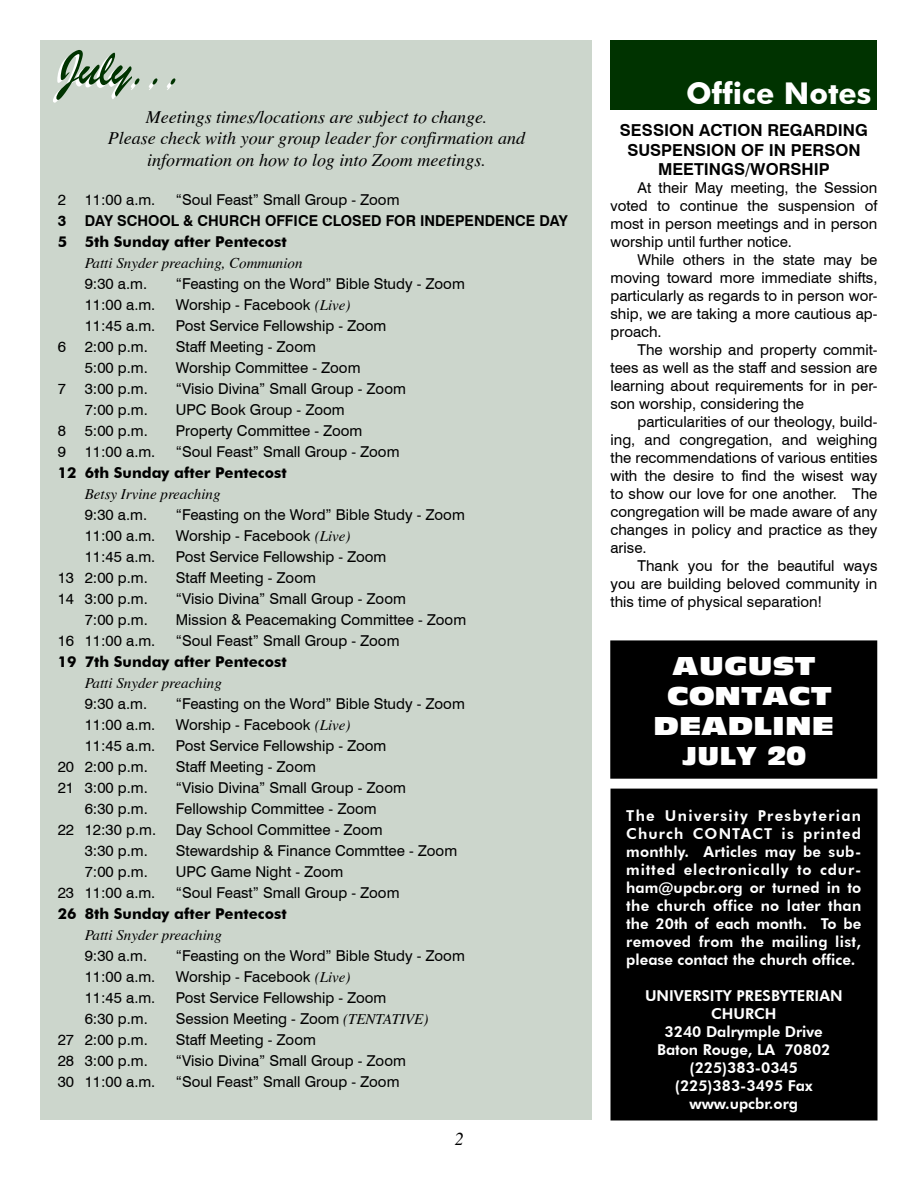
<style>
.page{position:relative;width:918px;height:1188px;background:#fff}
.page>*{position:absolute;margin:0;border:0;box-sizing:border-box;transform-origin:0 0}
.t1{font:54px "Brush Script";color:#030}
.t2{font:54px "Brush Script";color:#fff}
.t3{font:700 30px "Futura BT";color:#fff}
.t4{font:24px/30px "Antique Olive Compact";color:#fff;text-align:center;scale:1.25 1}
.t5{font:italic 18px/21.6px "Times";color:#000;text-align:center}
.t6{font:700 16.5px/19.8px "Swiss 721 BT";color:#000;text-align:center}
.t7{font:15px/18px "Swiss 721 BT";color:#000;text-align:justify}
.t8{font:800 15px/18px "Futura BT";color:#fff;text-align:justify}
.t9{font:700 15px "Futura BT";color:#000}
.t10{font:italic 15px "Times";color:#000}
.t11{font:700 15px "Swiss 721 BT";color:#000}
.s1{font-family:"Times";font-style:italic}
</style>
<div class="page">
<div style="left:40px;top:40px;width:552px;height:1080px;background:#ccd6cc"></div>
<div style="left:610px;top:40px;width:268px;height:70px;background:#030"></div>
<div style="left:613px;top:643px;width:261px;height:133px;background:#000"></div>
<div style="left:610px;top:640px;width:267px;height:139px;border:6px solid #000"></div>
<div style="left:611px;top:789px;width:266px;height:331px;background:#000"></div>
<div style="left:610px;top:789px;width:268px;height:331px;border:2px solid #000"></div>
<h1 class="t1" style="left:59px;top:35px;width:128px">July...</h1>
<p class="t5" style="left:108px;top:106px;width:419px">Meetings times/locations are subject to change.<br>Please check with your group leader for confirmation and information on how to log into Zoom meetings.</p>
<p class="t7" style="left:58px;top:190px;width:10px">2</p>
<p class="t7" style="left:85px;top:190px;width:72px">11:00 a.m.</p>
<p class="t7" style="left:176px;top:190px;width:225px">“Soul Feast” Small Group - Zoom</p>
<p class="t11" style="left:58px;top:211px;width:512px">3 DAY SCHOOL &amp; CHURCH OFFICE CLOSED FOR INDEPENDENCE DAY</p>
<p class="t9" style="left:58px;top:232px;width:231px">5 5th Sunday after Pentecost</p>
<p class="t10" style="left:85px;top:255px;width:219px">Patti Snyder preaching, Communion</p>
<p class="t7" style="left:85px;top:274px;width:64px">9:30 a.m.</p>
<p class="t7" style="left:176px;top:274px;width:291px">“Feasting on the Word” Bible Study - Zoom</p>
<p class="t7" style="left:85px;top:295px;width:72px">11:00 a.m.</p>
<p class="t7" style="left:176px;top:295px;width:176px">Worship - Facebook <span class="s1">(Live)</span></p>
<p class="t7" style="left:85px;top:316px;width:72px">11:45 a.m.</p>
<p class="t7" style="left:176px;top:316px;width:212px">Post Service Fellowship - Zoom</p>
<p class="t7" style="left:58px;top:337px;width:10px">6</p>
<p class="t7" style="left:85px;top:337px;width:65px">2:00 p.m.</p>
<p class="t7" style="left:176px;top:337px;width:142px">Staff Meeting - Zoom</p>
<p class="t7" style="left:85px;top:358px;width:65px">5:00 p.m.</p>
<p class="t7" style="left:176px;top:358px;width:186px">Worship Committee - Zoom</p>
<p class="t7" style="left:58px;top:379px;width:10px">7</p>
<p class="t7" style="left:85px;top:379px;width:65px">3:00 p.m.</p>
<p class="t7" style="left:176px;top:379px;width:232px">“Visio Divina” Small Group - Zoom</p>
<p class="t7" style="left:85px;top:400px;width:65px">7:00 p.m.</p>
<p class="t7" style="left:176px;top:400px;width:170px">UPC Book Group - Zoom</p>
<p class="t7" style="left:58px;top:421px;width:10px">8</p>
<p class="t7" style="left:85px;top:421px;width:65px">5:00 p.m.</p>
<p class="t7" style="left:176px;top:421px;width:188px">Property Committee - Zoom</p>
<p class="t7" style="left:58px;top:442px;width:10px">9</p>
<p class="t7" style="left:85px;top:442px;width:72px">11:00 a.m.</p>
<p class="t7" style="left:176px;top:442px;width:225px">“Soul Feast” Small Group - Zoom</p>
<p class="t9" style="left:58px;top:463px;width:231px">12 6th Sunday after Pentecost</p>
<p class="t10" style="left:85px;top:486px;width:137px">Betsy Irvine preaching</p>
<p class="t7" style="left:85px;top:505px;width:64px">9:30 a.m.</p>
<p class="t7" style="left:176px;top:505px;width:291px">“Feasting on the Word” Bible Study - Zoom</p>
<p class="t7" style="left:85px;top:526px;width:72px">11:00 a.m.</p>
<p class="t7" style="left:176px;top:526px;width:176px">Worship - Facebook <span class="s1">(Live)</span></p>
<p class="t7" style="left:85px;top:547px;width:72px">11:45 a.m.</p>
<p class="t7" style="left:176px;top:547px;width:212px">Post Service Fellowship - Zoom</p>
<p class="t7" style="left:58px;top:568px;width:92px">13 2:00 p.m.</p>
<p class="t7" style="left:176px;top:568px;width:142px">Staff Meeting - Zoom</p>
<p class="t7" style="left:58px;top:589px;width:92px">14 3:00 p.m.</p>
<p class="t7" style="left:176px;top:589px;width:232px">“Visio Divina” Small Group - Zoom</p>
<p class="t7" style="left:85px;top:610px;width:65px">7:00 p.m.</p>
<p class="t7" style="left:176px;top:610px;width:292px">Mission &amp; Peacemaking Committee - Zoom</p>
<p class="t7" style="left:58px;top:631px;width:99px">16 11:00 a.m.</p>
<p class="t7" style="left:176px;top:631px;width:225px">“Soul Feast” Small Group - Zoom</p>
<p class="t9" style="left:58px;top:652px;width:231px">19 7th Sunday after Pentecost</p>
<p class="t10" style="left:85px;top:675px;width:139px">Patti Snyder preaching</p>
<p class="t7" style="left:85px;top:694px;width:64px">9:30 a.m.</p>
<p class="t7" style="left:176px;top:694px;width:291px">“Feasting on the Word” Bible Study - Zoom</p>
<p class="t7" style="left:85px;top:715px;width:72px">11:00 a.m.</p>
<p class="t7" style="left:176px;top:715px;width:176px">Worship - Facebook <span class="s1">(Live)</span></p>
<p class="t7" style="left:85px;top:736px;width:72px">11:45 a.m.</p>
<p class="t7" style="left:176px;top:736px;width:212px">Post Service Fellowship - Zoom</p>
<p class="t7" style="left:58px;top:757px;width:92px">20 2:00 p.m.</p>
<p class="t7" style="left:176px;top:757px;width:142px">Staff Meeting - Zoom</p>
<p class="t7" style="left:58px;top:778px;width:92px">21 3:00 p.m.</p>
<p class="t7" style="left:176px;top:778px;width:232px">“Visio Divina” Small Group - Zoom</p>
<p class="t7" style="left:85px;top:799px;width:65px">6:30 p.m.</p>
<p class="t7" style="left:176px;top:799px;width:202px">Fellowship Committee - Zoom</p>
<p class="t7" style="left:58px;top:820px;width:100px">22 12:30 p.m.</p>
<p class="t7" style="left:176px;top:820px;width:208px">Day School Committee - Zoom</p>
<p class="t7" style="left:85px;top:841px;width:65px">3:30 p.m.</p>
<p class="t7" style="left:176px;top:841px;width:283px">Stewardship &amp; Finance Commttee - Zoom</p>
<p class="t7" style="left:85px;top:862px;width:65px">7:00 p.m.</p>
<p class="t7" style="left:176px;top:862px;width:169px">UPC Game Night - Zoom</p>
<p class="t7" style="left:58px;top:883px;width:99px">23 11:00 a.m.</p>
<p class="t7" style="left:176px;top:883px;width:225px">“Soul Feast” Small Group - Zoom</p>
<p class="t9" style="left:58px;top:904px;width:231px">26 8th Sunday after Pentecost</p>
<p class="t10" style="left:85px;top:927px;width:139px">Patti Snyder preaching</p>
<p class="t7" style="left:85px;top:946px;width:64px">9:30 a.m.</p>
<p class="t7" style="left:176px;top:946px;width:291px">“Feasting on the Word” Bible Study - Zoom</p>
<p class="t7" style="left:85px;top:967px;width:72px">11:00 a.m.</p>
<p class="t7" style="left:176px;top:967px;width:176px">Worship - Facebook <span class="s1">(Live)</span></p>
<p class="t7" style="left:85px;top:988px;width:72px">11:45 a.m.</p>
<p class="t7" style="left:176px;top:988px;width:212px">Post Service Fellowship - Zoom</p>
<p class="t7" style="left:85px;top:1009px;width:65px">6:30 p.m.</p>
<p class="t7" style="left:176px;top:1009px;width:254px">Session Meeting - Zoom <span class="s1">(TENTATIVE)</span></p>
<p class="t7" style="left:58px;top:1030px;width:92px">27 2:00 p.m.</p>
<p class="t7" style="left:176px;top:1030px;width:142px">Staff Meeting - Zoom</p>
<p class="t7" style="left:58px;top:1051px;width:92px">28 3:00 p.m.</p>
<p class="t7" style="left:176px;top:1051px;width:232px">“Visio Divina” Small Group - Zoom</p>
<p class="t7" style="left:58px;top:1072px;width:99px">30 11:00 a.m.</p>
<p class="t7" style="left:176px;top:1072px;width:225px">“Soul Feast” Small Group - Zoom</p>
<h1 class="t2" style="left:127px;top:38px;width:55px">,,,</h1>
<p class="t5" style="left:455px;top:1128px;width:10px">2</p>
<h2 class="t3" style="left:686px;top:75px;width:187px">Office Notes</h2>
<p class="t6" style="left:620px;top:120px;width:250px">SESSION ACTION REGARDING<br>SUSPENSION OF IN PERSON<br>MEETINGS/WORSHIP</p>
<p class="t7" style="left:610px;top:179px;width:269px;text-indent:27px">At their May meeting, the Session voted to continue the suspension of most in person meetings and in person worship until further notice.</p>
<p class="t7" style="left:610px;top:251px;width:269px;text-indent:27px">While others in the state may be moving toward more immediate shifts, particularly as regards to in person wor&shy;ship, we are taking a more cautious ap&shy;proach.</p>
<p class="t7" style="left:610px;top:341px;width:268px;text-indent:27px">The worship and property commit&shy;tees as well as the staff and session are learning about requirements for in per&shy;son worship, considering the</p>
<p class="t7" style="left:610px;top:413px;width:269px;text-indent:27px">particularities of our theology, build&shy;ing, and congregation, and weighing the recommendations of various entities with the desire to find the wisest way to show our love for one another. The congregation will be made aware of any changes in policy and practice as they arise.</p>
<p class="t7" style="left:610px;top:557px;width:269px;text-indent:27px">Thank you for the beautiful ways you are building beloved community in this time of physical separation!</p>
<h3 class="t4" style="left:654px;top:651px;width:146px">AUGUST<br>CONTACT<br>DEADLINE<br>JULY 20</h3>
<p class="t8" style="left:626px;top:806px;width:237px">The University Presbyterian Church CONTACT is printed monthly. Articles may be sub&shy;mitted electronically to cdur&shy;ham@upcbr.org or turned in to the church office no later than the 20th of each month. To be removed from the mailing list, please contact the church office.</p>
<p class="t8" style="left:645px;top:986px;width:199px;text-align:center">UNIVERSITY PRESBYTERIAN<br>CHURCH<br>3240 Dalrymple Drive<br>Baton Rouge, LA 70802 (225)383-0345 (225)383-3495 Fax www.upcbr.org</p>
</div>
